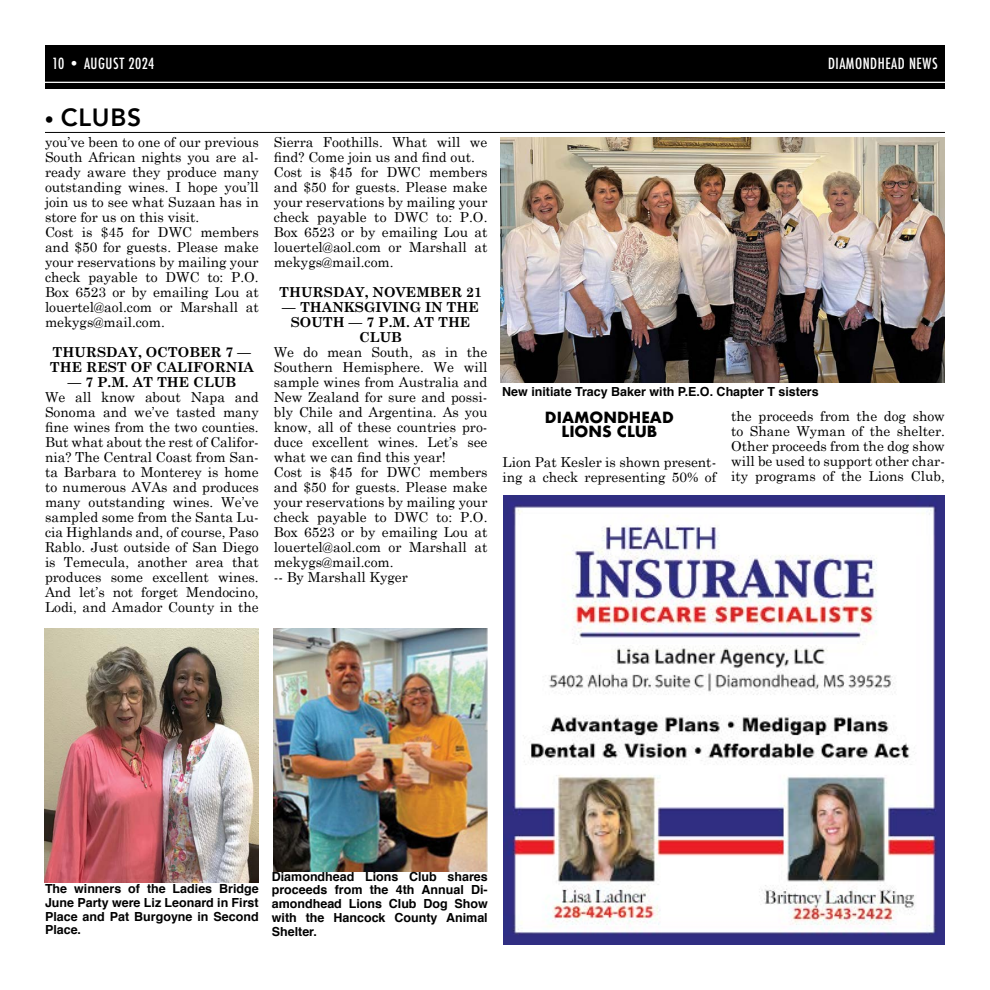
<style>
.page{position:relative;width:990px;height:990px;background:#fff}
.page>*{position:absolute;margin:0;border:0;box-sizing:border-box;transform-origin:0 0}
.t1{font:800 24.88px "Avenir";letter-spacing:.03em;color:#000}
.t2{font:500 condensed 15px "Futura";letter-spacing:.035em;color:#fff}
.t3{font:700 15px/13.8px "Futura";color:#000;text-align:center}
.t4{font:13.75px/15px "Century Schoolbook";color:#000}
.t5{font:700 13.75px/15px "Century Schoolbook";color:#000}
.t6{font:700 12.5px/13.8px "Helvetica";color:#000;text-align:justify}
.s1{font-family:"Myriad Pro";font-weight:700}
</style>
<div class="page">
<div style="left:45px;top:45px;width:900px;height:43px;background:#000"></div>
<hr style="left:45px;top:82px;width:900px;height:1px;background:#fff">
<img style="left:504px;top:495px;width:441px;height:450px">
<hr style="left:45px;top:132px;width:900px;height:1px;background:#000">
<img style="left:45px;top:628px;width:214px;height:254px">
<img style="left:500px;top:138px;width:445px;height:244px">
<img style="left:274px;top:628px;width:213px;height:243px">
<p class="t2" style="left:52px;top:54px;width:104px">10 • AUGUST 2024</p>
<p class="t2" style="left:828px;top:54px;width:111px">DIAMONDHEAD NEWS</p>
<h1 class="t1" style="left:45px;top:98px;width:98px"><span class="s1">•</span> CLUBS</h1>
<p class="t4" style="left:45px;top:134px;width:215px">you’ve been to one of our previous<br>South African nights you are al&shy;ready aware they produce many outstanding wines. I hope you’ll join us to see what Suzaan has in store for us on this visit.<br>Cost is $45 for DWC members and $50 for guests. Please make your reservations by mailing your check payable to DWC to: P.O.<br>Box 6523 or by emailing Lou at louertel@aol.com or Marshall at mekygs@mail.com.</p>
<p class="t5" style="left:50px;top:344px;width:206px">THURSDAY, OCTOBER 7 —<br>THE REST OF CALIFORNIA</p>
<p class="t5" style="left:68px;top:374px;width:170px">— 7 P.M. AT THE CLUB</p>
<p class="t4" style="left:45px;top:389px;width:215px;text-align:justify">We all know about Napa and Sonoma and we’ve tasted many fine wines from the two counties.<br>But what about the rest of Califor&shy;nia? The Central Coast from San&shy;ta Barbara to Monterey is home to numerous AVAs and produces many outstanding wines. We’ve sampled some from the Santa Lu&shy;cia Highlands and, of course, Paso Rablo. Just outside of San Diego is Temecula, another area that produces some excellent wines.<br>And let’s not forget Mendocino, Lodi, and Amador County in the</p>
<p class="t4" style="left:274px;top:134px;width:215px">Sierra Foothills. What will we find? Come join us and find out.<br>Cost is $45 for DWC members and $50 for guests. Please make your reservations by mailing your check payable to DWC to: P.O.<br>Box 6523 or by emailing Lou at louertel@aol.com or Marshall at mekygs@mail.com.</p>
<p class="t5" style="left:279px;top:284px;width:204px">THURSDAY, NOVEMBER 21</p>
<p class="t5" style="left:282px;top:299px;width:198px;text-align:center">— THANKSGIVING IN THE<br>SOUTH — 7 P.M. AT THE<br>CLUB</p>
<p class="t4" style="left:274px;top:344px;width:215px">We do mean South, as in the<br>Southern Hemisphere. We will sample wines from Australia and<br>New Zealand for sure and possi&shy;bly Chile and Argentina. As you know, all of these countries pro&shy;duce excellent wines. Let’s see what we can find this year!<br>Cost is $45 for DWC members and $50 for guests. Please make your reservations by mailing your check payable to DWC to: P.O.<br>Box 6523 or by emailing Lou at louertel@aol.com or Marshall at mekygs@mail.com.<br>-- By Marshall Kyger</p>
<p class="t6" style="left:502px;top:385px;width:318px">New initiate Tracy Baker with P.E.O. Chapter T sisters</p>
<p class="t3" style="left:545px;top:410px;width:128px">DIAMOND HEAD<br>LIONS CLUB</p>
<p class="t4" style="left:502px;top:454px;width:215px">Lion Pat Kesler is shown present&shy;ing a check representing 50% of</p>
<p class="t4" style="left:731px;top:408px;width:215px;text-align:justify">the proceeds from the dog show to Shane Wyman of the shelter.<br>Other proceeds from the dog show will be used to support other char&shy;ity programs of the Lions Club,</p>
<p class="t6" style="left:45px;top:882px;width:215px">The winners of the Ladies Bridge June Party were Liz Leonard in First Place and Pat Burgoyne in Second Place.</p>
<p class="t6" style="left:272px;top:869px;width:218px">Diamondhead Lions Club shares proceeds from the 4th Annual Di&shy;amondhead Lions Club Dog Show with the Hancock County Animal Shelter.</p>
</div>
